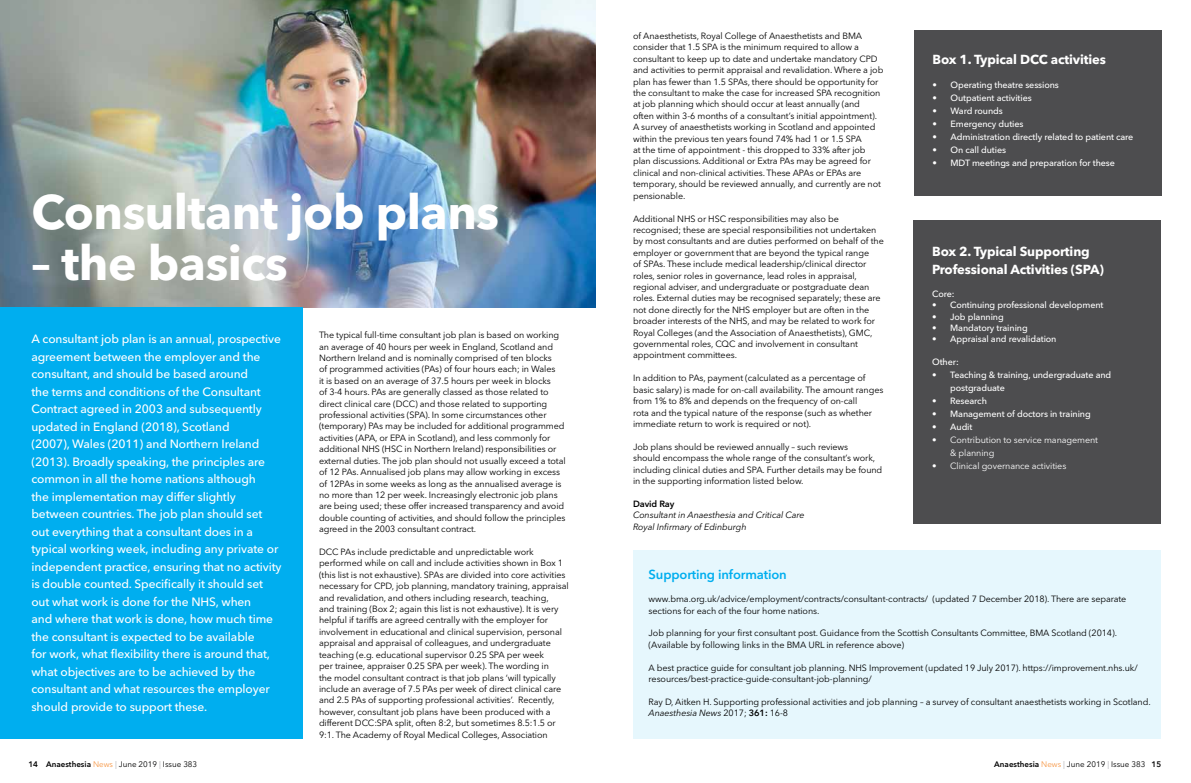
<style>
.page{position:relative;width:1191px;height:783px;background:#fff}
.page>*{position:absolute;margin:0;border:0;box-sizing:border-box;transform-origin:0 0}
.t1{font:700 48px "Avenir Next LT Pro";letter-spacing:-.01em;color:#fff}
.t2{font:700 13px/18px "Avenir Next LT Pro";letter-spacing:-.01em;color:#fff}
.t3{font:600 13px "Avenir Next LT Pro";letter-spacing:-.01em;color:#00aeef}
.t4{font:500 12px/17.5px "Avenir Next LT Pro";letter-spacing:-.01em;color:#fff}
.t5{font:9px/11.4px "Avenir Next LT Pro";letter-spacing:-.01em;color:#000}
.t6{font:500 9px/13px "Avenir Next LT Pro";letter-spacing:-.01em;color:#fff}
.t7{font:9px/13px "Avenir Next LT Pro";letter-spacing:-.01em;color:#fff}
.t8{font:italic 9px/11.4px "Avenir Next LT Pro";letter-spacing:-.01em;color:#000}
.t9{font:600 9px "Avenir Next LT Pro";letter-spacing:-.01em;color:#000}
.t10{font:8px "Avenir Next LT Pro";color:#000}
.s1{font-style:italic}
.s2{font-weight:600}
.s3{font-weight:300;color:#f58220}
.s4{color:#a7a9ac}
</style>
<div class="page">
<div style="left:633px;top:550px;width:527px;height:188px;background:#e6f7fd"></div>
<img style="left:0;top:0;width:595px;height:307px">
<div style="left:0;top:307px;width:302px;height:431px;background:#00aeef"></div>
<div style="left:913px;top:30px;width:248px;height:166px;background:#4d4d4f"></div>
<div style="left:913px;top:220px;width:247px;height:303px;background:#4d4d4f"></div>
<h1 class="t1" style="left:31px;top:183px;width:469px">Consultant job plans</h1>
<h1 class="t1" style="left:31px;top:233px;width:258px">– the basics</h1>
<p class="t4" style="left:31px;top:330px;width:252px">A consultant job plan is an annual, prospective agreement between the employer and the consultant, and should be based around<br>the terms and conditions of the Consultant Contract agreed in 2003 and subsequently updated in England (2018), Scotland<br>(2007), Wales (2011) and Northern Ireland (2013). Broadly speaking, the principles are common in all the home nations although<br>the implementation may differ slightly between countries. The job plan should set out everything that a consultant does in a typical working week, including any private or independent practice, ensuring that no activity is double counted. Specifically it should set out what work is done for the NHS, when<br>and where that work is done, how much time the consultant is expected to be available<br>for work, what flexibility there is around that, what objectives are to be achieved by the consultant and what resources the employer should provide to support these.</p>
<p class="t5" style="left:319px;top:329px;width:248px">The typical full-time consultant job plan is based on working an average of 40 hours per week in England, Scotland and Northern Ireland and is nominally comprised of ten blocks<br>of programmed activities (PAs) of four hours each; in Wales<br>it is based on an average of 37.5 hours per week in blocks<br>of 3-4 hours. PAs are generally classed as those related to direct clinical care (DCC) and those related to supporting professional activities (SPA). In some circumstances other (temporary) PAs may be included for additional programmed activities (APA, or EPA in Scotland), and less commonly for additional NHS (HSC in Northern Ireland) responsibilities or external duties. The job plan should not usually exceed a total of 12 PAs. Annualised job plans may allow working in excess of 12PAs in some weeks as long as the annualised average is no more than 12 per week. Increasingly electronic job plans are being used; these offer increased transparency and avoid double counting of activities, and should follow the principles agreed in the 2003 consultant contract.</p>
<p class="t5" style="left:319px;top:546px;width:251px">DCC PAs include predictable and unpredictable work performed while on call and include activities shown in Box 1 (this list is not exhaustive). SPAs are divided into core activities necessary for CPD, job planning, mandatory training, appraisal and revalidation, and others including research, teaching,<br>and training (Box 2; again this list is not exhaustive). It is very helpful if tariffs are agreed centrally with the employer for involvement in educational and clinical supervision, personal appraisal and appraisal of colleagues, and undergraduate teaching (e.g. educational supervisor 0.25 SPA per week<br>per trainee, appraiser 0.25 SPA per week). The wording in<br>the model consultant contract is that job plans ‘will typically include an average of 7.5 PAs per week of direct clinical care and 2.5 PAs of supporting professional activities’. Recently, however, consultant job plans have been produced with a different DCC:SPA split, often 8:2, but sometimes 8.5:1.5 or 9:1. The Academy of Royal Medical Colleges, Association</p>
<p class="t5" style="left:633px;top:30px;width:252px">of Anaesthetists, Royal College of Anaesthetists and BMA consider that 1.5 SPA is the minimum required to allow a consultant to keep up to date and undertake mandatory CPD and activities to permit appraisal and revalidation. Where a job plan has fewer than 1.5 SPAs, there should be opportunity for the consultant to make the case for increased SPA recognition at job planning which should occur at least annually (and<br>often within 3-6 months of a consultant’s initial appointment).<br>A survey of anaesthetists working in Scotland and appointed within the previous ten years found 74% had 1 or 1.5 SPA<br>at the time of appointment - this dropped to 33% after job plan discussions. Additional or Extra PAs may be agreed for clinical and non-clinical activities. These APAs or EPAs are temporary, should be reviewed annually, and currently are not pensionable.</p>
<p class="t5" style="left:633px;top:213px;width:252px">Additional NHS or HSC responsibilities may also be recognised; these are special responsibilities not undertaken by most consultants and are duties performed on behalf of the employer or government that are beyond the typical range<br>of SPAs. These include medical leadership/clinical director roles, senior roles in governance, lead roles in appraisal, regional adviser, and undergraduate or postgraduate dean roles. External duties may be recognised separately; these are not done directly for the NHS employer but are often in the broader interests of the NHS, and may be related to work for Royal Colleges (and the Association of Anaesthetists), GMC, governmental roles, CQC and involvement in consultant appointment committees.</p>
<p class="t5" style="left:633px;top:372px;width:252px">In addition to PAs, payment (calculated as a percentage of basic salary) is made for on-call availability. The amount ranges from 1% to 8% and depends on the frequency of on-call<br>rota and the typical nature of the response (such as whether immediate return to work is required or not).</p>
<p class="t5" style="left:633px;top:441px;width:251px">Job plans should be reviewed annually – such reviews<br>should encompass the whole range of the consultant’s work, including clinical duties and SPA. Further details may be found in the supporting information listed below.</p>
<p class="t9" style="left:633px;top:498px;width:43px">David Ray</p>
<p class="t8" style="left:633px;top:509px;width:173px">Consultant in Anaesthesia and Critical Care<br>Royal Infirmary of Edinburgh</p>
<h2 class="t3" style="left:648px;top:566px;width:140px">Supporting information</h2>
<p class="t5" style="left:648px;top:593px;width:479px">www.bma.org.uk/advice/employment/contracts/consultant-contracts/ (updated 7 December 2018). There are separate sections for each of the four home nations.</p>
<p class="t5" style="left:648px;top:627px;width:470px">Job planning for your first consultant post. Guidance from the Scottish Consultants Committee, BMA Scotland (2014). (Available by following links in the BMA URL in reference above)</p>
<p class="t5" style="left:648px;top:661px;width:490px">A best practice guide for consultant job planning. NHS Improvement (updated 19 July 2017). https://improvement.nhs.uk/ resources/best-practice-guide-consultant-job-planning/</p>
<p class="t5" style="left:648px;top:695px;width:503px">Ray D, Aitken H. Supporting professional activities and job planning – a survey of consultant anaesthetists working in Scotland.<br><span class="s1">Anaesthesia News</span> 2017; <span class="s2">361:</span> 16-8</p>
<h2 class="t2" style="left:932px;top:50px;width:175px">Box 1. Typical DCC activities</h2>
<p class="t6" style="left:932px;top:78px;width:128px">• Operating theatre sessions</p>
<p class="t6" style="left:932px;top:91px;width:101px">• Outpatient activities</p>
<p class="t6" style="left:932px;top:104px;width:72px">• Ward rounds</p>
<p class="t6" style="left:932px;top:117px;width:93px">• Emergency duties</p>
<p class="t6" style="left:932px;top:130px;width:202px">• Administration directly related to patient care</p>
<p class="t6" style="left:932px;top:143px;width:75px">• On call duties</p>
<p class="t6" style="left:932px;top:156px;width:184px">• MDT meetings and preparation for these</p>
<h2 class="t2" style="left:932px;top:242px;width:173px">Box 2. Typical Supporting<br>Professional Activities (SPA)</h2>
<p class="t6" style="left:932px;top:287px;width:24px">Core:</p>
<p class="t6" style="left:932px;top:298px;width:173px">• Continuing professional development</p>
<p class="t6" style="left:932px;top:310px;width:73px">• Job planning</p>
<p class="t6" style="left:932px;top:321px;width:97px">• Mandatory training</p>
<p class="t6" style="left:932px;top:333px;width:126px">• Appraisal and revalidation</p>
<p class="t6" style="left:932px;top:355px;width:28px">Other:</p>
<p class="t6" style="left:950px;top:368px;width:163px;text-indent:-18px">• Teaching &amp; training, undergraduate and postgraduate</p>
<p class="t6" style="left:932px;top:394px;width:56px">• Research</p>
<p class="t6" style="left:932px;top:407px;width:160px">• Management of doctors in training</p>
<p class="t6" style="left:932px;top:420px;width:42px">• Audit</p>
<p class="t7" style="left:950px;top:433px;width:149px;text-indent:-18px">• Contribution to service management &amp; planning</p>
<p class="t7" style="left:932px;top:459px;width:136px">• Clinical governance activities</p>
<p class="t10" style="left:28px;top:759px;width:170px"><span class="s2">14 Anaesthesia</span> <span class="s3">News</span> <span class="s4">|</span> June 2019 <span class="s4">|</span> Issue 383</p>
<p class="t10" style="left:994px;top:758px;width:168px"><span class="s2">Anaesthesia</span> <span class="s3">News</span> <span class="s4">|</span> June 2019 <span class="s4">|</span> Issue 383 <span class="s2">15</span></p>
</div>
